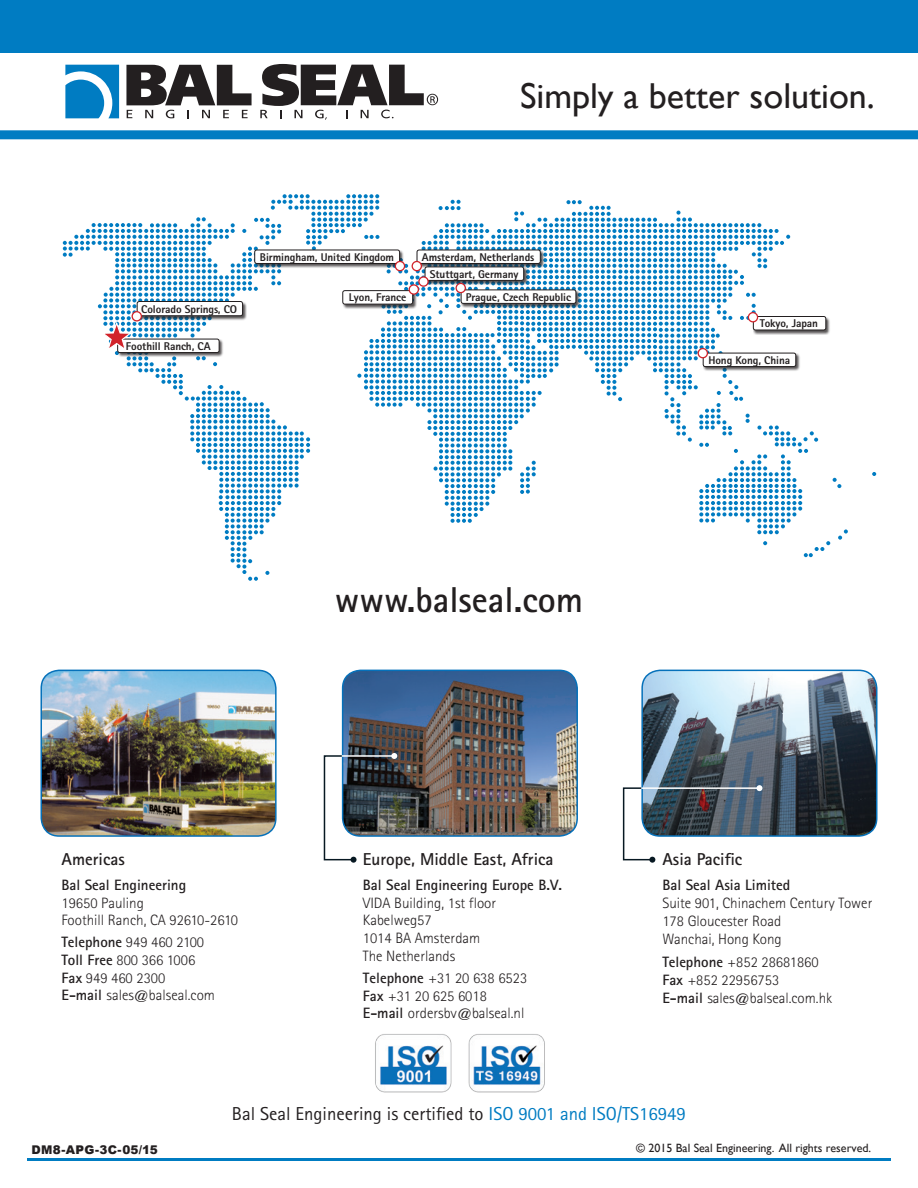
<style>
.page{position:relative;width:918px;height:1188px;background:#fff}
.page>*{position:absolute;margin:0;border:0;box-sizing:border-box;transform-origin:0 0}
.t1{font:36px "Gill Sans";color:#231f20}
.t2{font:700 36px "Rotis Sans Serif Std";color:#231f20}
.t3{font:18.75px "Rotis Sans Serif Std";color:#231f20}
.t4{font:700 17.25px "Rotis Sans Serif Std";color:#231f20}
.t5{font:300 15px/17.5px "Rotis Sans Serif Std";color:#231f20}
.t6{font:700 15px "Rotis Sans Serif Std";color:#231f20}
.t7{font:12px "Gill Sans";color:#231f20}
.t8{font:900 12px "Arial";letter-spacing:.02em;color:#231f20}
.Paragraph_Style_1{font:800 11.25px "Rotis Sans Serif Std";letter-spacing:-.01em;color:#231f20}
.s1{font-weight:700}
.s2{color:#007cc2}
.s3{font-family:"Minion Pro"}
</style>
<div class="page">
<div style="left:0;top:0;width:918px;height:53px;background:#007cc2"></div>
<svg style="left:65px;top:65px;width:54px;height:53px"></svg>
<svg style="left:126px;top:65px;width:126px;height:53px"></svg>
<svg style="left:260px;top:64px;width:178px;height:56px"></svg>
<div style="left:0;top:130px;width:918px;height:9px;background:#007cc2"></div>
<img style="left:375px;top:1034px;width:170px;height:59px">
<svg style="left:872px;top:472px;width:4px;height:4px"></svg>
<svg style="left:63px;top:194px;width:785px;height:387px"></svg>
<div style="left:698px;top:349px;width:9px;height:9px;background:#fff;border-radius:50%"></div>
<div style="left:698px;top:348px;width:10px;height:10px;border:1px solid #d1232a;border-radius:50%"></div>
<div style="left:416px;top:249px;width:129px;height:19px;background:#231f20;opacity:.75"></div>
<div style="left:417px;top:250px;width:123px;height:13px;background:#fff;border-radius:2px"></div>
<div style="left:417px;top:250px;width:124px;height:14px;border:1px solid #231f20;border-radius:2px"></div>
<div style="left:254px;top:249px;width:151px;height:19px;background:#231f20;opacity:.75"></div>
<div style="left:255px;top:250px;width:145px;height:13px;background:#fff;border-radius:2px"></div>
<div style="left:254px;top:250px;width:146px;height:14px;border:1px solid #231f20;border-radius:2px"></div>
<div style="left:424px;top:266px;width:104px;height:19px;background:#231f20;opacity:.75"></div>
<div style="left:425px;top:267px;width:99px;height:13px;background:#fff;border-radius:2px"></div>
<div style="left:425px;top:267px;width:99px;height:14px;border:1px solid #231f20;border-radius:2px"></div>
<div style="left:342px;top:290px;width:75px;height:19px;background:#231f20;opacity:.75"></div>
<div style="left:343px;top:291px;width:70px;height:13px;background:#fff;border-radius:2px"></div>
<div style="left:342px;top:290px;width:71px;height:14px;border:1px solid #231f20;border-radius:2px"></div>
<div style="left:460px;top:289px;width:121px;height:19px;background:#231f20;opacity:.75"></div>
<div style="left:461px;top:290px;width:115px;height:13px;background:#fff;border-radius:2px"></div>
<div style="left:461px;top:290px;width:115px;height:14px;border:1px solid #231f20;border-radius:2px"></div>
<svg style="left:419px;top:277px;width:9px;height:9px"></svg>
<div style="left:418px;top:276px;width:11px;height:11px;border:1px solid #d1232a;border-radius:50%"></div>
<div style="left:456px;top:283px;width:9px;height:10px;background:#fff;border-radius:50%"></div>
<div style="left:456px;top:283px;width:10px;height:10px;border:1px solid #d1232a;border-radius:50%"></div>
<div style="left:409px;top:285px;width:9px;height:9px;background:#fff;border-radius:50%"></div>
<div style="left:409px;top:284px;width:10px;height:11px;border:1px solid #d1232a;border-radius:50%"></div>
<div style="left:412px;top:261px;width:9px;height:10px;background:#fff;border-radius:50%"></div>
<div style="left:412px;top:261px;width:10px;height:10px;border:1px solid #d1232a;border-radius:50%"></div>
<div style="left:395px;top:261px;width:10px;height:10px;background:#fff;border-radius:50%"></div>
<div style="left:395px;top:261px;width:10px;height:10px;border:1px solid #d1232a;border-radius:50%"></div>
<img style="left:41px;top:670px;width:233px;height:166px">
<div style="left:40px;top:670px;width:237px;height:167px;border:2px solid #0671ba;border-radius:18px"></div>
<img style="left:343px;top:670px;width:234px;height:164px">
<div style="left:342px;top:670px;width:236px;height:167px;border:2px solid #0671ba;border-radius:18px"></div>
<img style="left:642px;top:670px;width:235px;height:166px">
<div style="left:641px;top:670px;width:236px;height:167px;border:2px solid #0671ba;border-radius:18px"></div>
<hr style="left:27px;top:1158px;width:864px;height:3px;background:#007cc2">
<svg style="left:622px;top:787px;width:33px;height:76px"></svg>
<hr style="left:641px;top:787px;width:118px;height:2px;background:#fff">
<svg style="left:756px;top:785px;width:6px;height:6px"></svg>
<svg style="left:323px;top:755px;width:34px;height:108px"></svg>
<hr style="left:342px;top:755px;width:52px;height:2px;background:#fff">
<svg style="left:391px;top:753px;width:6px;height:6px"></svg>
<p class="t1" style="left:520px;top:75px;width:356px">Simply a better solution.</p>
<p class="Paragraph_Style_1" style="left:141px;top:302px;width:97px">Colorado Springs, CO</p>
<p class="Paragraph_Style_1" style="left:126px;top:339px;width:86px">Foothill Ranch, CA</p>
<p class="Paragraph_Style_1" style="left:260px;top:250px;width:136px">Birmingham, United Kingdom</p>
<p class="Paragraph_Style_1" style="left:422px;top:250px;width:114px">Amsterdam, Netherlands</p>
<p class="Paragraph_Style_1" style="left:430px;top:267px;width:90px">Stuttgart, Germany</p>
<p class="Paragraph_Style_1" style="left:349px;top:290px;width:59px">Lyon, France</p>
<p class="Paragraph_Style_1" style="left:466px;top:290px;width:107px">Prague, Czech Republic</p>
<p class="Paragraph_Style_1" style="left:760px;top:316px;width:60px">Tokyo, Japan</p>
<p class="Paragraph_Style_1" style="left:708px;top:353px;width:83px">Hong Kong, China</p>
<p class="t2" style="left:335px;top:577px;width:250px">www.balseal.com</p>
<p class="t4" style="left:62px;top:849px;width:65px">Americas</p>
<p class="t5" style="left:62px;top:877px;width:178px"><span class="s1">Bal Seal Engineering<br></span>19650 Pauling<br>Foothill Ranch, CA 92610-2610</p>
<p class="t5" style="left:62px;top:934px;width:155px"><span class="s1">Telephone</span> 949 460 2100<br><span class="s1">Toll Free</span> 800 366 1006<br><span class="s1">Fax</span> 949 460 2300<br><span class="s1">E-mail</span> sales@balseal.com</p>
<p class="t4" style="left:363px;top:849px;width:192px">Europe, Middle East, Africa</p>
<p class="t5" style="left:363px;top:877px;width:201px"><span class="s1">Bal Seal Engineering Europe B.V.<br></span>VIDA Building, 1st floor<br>Kabelweg57<br>1014 BA Amsterdam<br>The Netherlands</p>
<p class="t5" style="left:363px;top:969px;width:166px"><span class="s1">Telephone</span> +31 20 638 6523<br><span class="s1">Fax</span> +31 20 625 6018<br><span class="s1">E-mail</span> ordersbv@balseal.nl</p>
<p class="t4" style="left:662px;top:849px;width:81px">Asia Pacific</p>
<p class="t6" style="left:662px;top:876px;width:129px">Bal Seal Asia Limited</p>
<p class="t5" style="left:662px;top:895px;width:211px">Suite 901, Chinachem Century Tower</p>
<p class="t5" style="left:662px;top:913px;width:120px">178 Gloucester Road</p>
<p class="t5" style="left:662px;top:931px;width:121px">Wanchai, Hong Kong</p>
<p class="t5" style="left:662px;top:953px;width:158px"><span class="s1">Telephone</span> +852 28681860</p>
<p class="t5" style="left:662px;top:971px;width:118px"><span class="s1">Fax</span> +852 22956753</p>
<p class="t5" style="left:662px;top:989px;width:171px"><span class="s1">E-mail</span> sales@balseal.com.hk</p>
<p class="t3" style="left:232px;top:1103px;width:456px">Bal Seal Engineering is certified to <span class="s2">ISO 9001 and ISO/TS16949</span></p>
<p class="t8" style="left:32px;top:1141px;width:128px">DM8-APG-3C-05/15</p>
<p class="t7" style="left:636px;top:1141px;width:236px">© 2015 Bal Seal Engineering<span class="s3">.</span> All rights reserved.</p>
</div>
